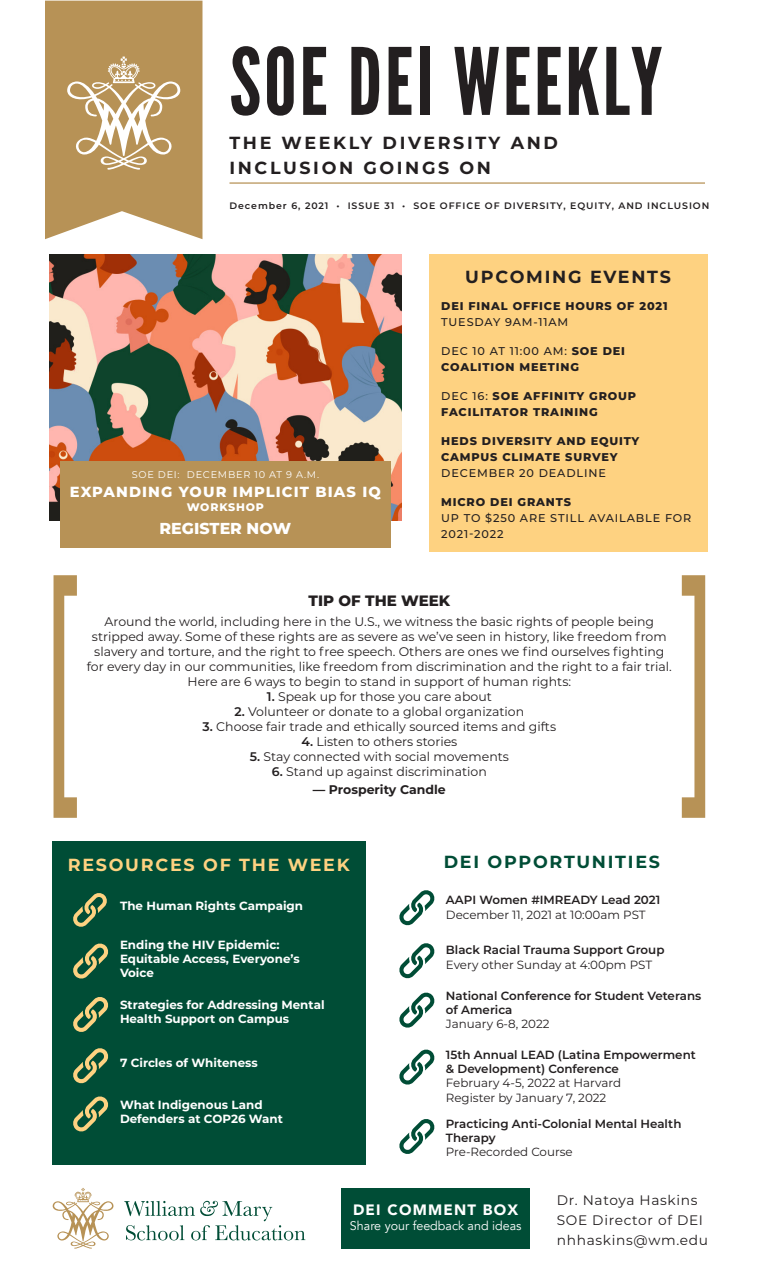
<style>
.page{position:relative;width:765px;height:1263px;background:#fff}
.page>*{position:absolute;margin:0;border:0;box-sizing:border-box;transform-origin:0 0}
.t1{font:92.5px "League Gothic";letter-spacing:.03em;color:#231f20}
.t2{font:700 17.5px/25px "Montserrat";letter-spacing:.15em;color:#231f20}
.t3{font:700 17.5px "Montserrat";letter-spacing:.1em;color:#fed281}
.t4{font:700 17.5px "Montserrat";letter-spacing:.1em;color:#004d36}
.t5{font:700 17.5px "Montserrat";letter-spacing:.1em;color:#231f20}
.t6{font:800 15.88px "Montserrat";color:#fff}
.t7{font:900 15px "Avenir";letter-spacing:.08em;color:#fff}
.t8{font:800 15px "Montserrat";color:#231f20}
.t9{font:800 14.62px "Montserrat";letter-spacing:.075em;color:#fff}
.t10{font:13.75px "Montserrat";letter-spacing:.05em;color:#231f20}
.t11{font:12.5px/15px "Montserrat";color:#231f20;text-align:center}
.t12{font:12.5px "Avenir";color:#fff}
.t13{font:700 12.5px "Montserrat";color:#231f20}
.t14{font:600 11.88px/14.2px "Montserrat";color:#231f20}
.t15{font:700 11.88px/14.2px "Montserrat";color:#fff}
.t16{font:11.88px/14.2px "Montserrat";color:#231f20}
.t17{font:800 11.25px/16.2px "Montserrat";letter-spacing:.075em;color:#231f20}
.t18{font:500 11.25px/16.2px "Montserrat";letter-spacing:.075em;color:#231f20}
.t19{font:800 11px "Montserrat";letter-spacing:.075em;color:#fff}
.t20{font:9.75px "Montserrat";letter-spacing:.075em;color:#fff}
.t21{font:600 9.38px "Montserrat";letter-spacing:.1em;color:#231f20}
.s1{font-weight:500}
.s2{font-weight:800}
.s3{font-weight:600}
.s4{font-weight:400}
</style>
<div class="page">
<svg style="left:45px;top:1px;width:157px;height:238px;background:#c0a16d"></svg>
<hr style="left:230px;top:182px;width:475px;height:2px;background:#b79256">
<svg style="left:54px;top:575px;width:23px;height:243px"></svg>
<svg style="left:682px;top:575px;width:23px;height:243px"></svg>
<svg style="left:53px;top:1188px;width:60px;height:60px"></svg>
<svg style="left:124px;top:1200px;width:181px;height:40px"></svg>
<div style="left:341px;top:1187px;width:189px;height:61px;background:#004d36"></div>
<svg style="left:399px;top:890px;width:36px;height:36px"></svg>
<svg style="left:399px;top:943px;width:36px;height:36px"></svg>
<svg style="left:399px;top:992px;width:36px;height:36px"></svg>
<svg style="left:399px;top:1049px;width:36px;height:36px"></svg>
<svg style="left:399px;top:1119px;width:36px;height:35px"></svg>
<div style="left:52px;top:841px;width:314px;height:323px;background:#004d36"></div>
<svg style="left:73px;top:893px;width:34px;height:34px"></svg>
<svg style="left:73px;top:943px;width:36px;height:36px"></svg>
<svg style="left:73px;top:997px;width:36px;height:35px"></svg>
<svg style="left:73px;top:1048px;width:36px;height:36px"></svg>
<svg style="left:73px;top:1096px;width:36px;height:36px"></svg>
<div style="left:429px;top:254px;width:279px;height:297px;background:#fed281"></div>
<img style="left:49px;top:254px;width:353px;height:266px">
<div style="left:60px;top:461px;width:331px;height:87px;background:#b79256"></div>
<p class="t1" style="left:230px;top:27px;width:434px">SOE DEI WEEKLY</p>
<p class="t2" style="left:230px;top:129px;width:330px">THE WEEKLY DIVERSITY AND<br>INCLUSION GOINGS ON</p>
<p class="t21" style="left:230px;top:199px;width:481px">December 6, 2021 • ISSUE 31 • SOE OFFICE OF DIVERSITY, EQUITY, AND INCLUSION</p>
<p class="t20" style="left:132px;top:468px;width:189px">SOE DEI: DECEMBER 10 AT 9 A.M.</p>
<p class="t9" style="left:70px;top:481px;width:312px">EXPANDING YOUR IMPLICIT BIAS IQ</p>
<p class="t19" style="left:187px;top:499px;width:79px">WORKSHOP</p>
<p class="t6" style="left:160px;top:517px;width:133px">REGISTER NOW</p>
<p class="t5" style="left:465px;top:264px;width:207px">UPCOMING EVENTS</p>
<p class="t17" style="left:441px;top:297px;width:228px">DEI FINAL OFFICE HOURS OF 2021<br><span class="s1">TUESDAY 9AM-11AM</span></p>
<p class="t17" style="left:441px;top:342px;width:185px"><span class="s1">DEC 10 AT 11:00 AM:</span> SOE DEI<br>COALITION MEETING</p>
<p class="t17" style="left:441px;top:387px;width:197px"><span class="s1">DEC 16:</span> SOE AFFINITY GROUP<br>FACILITATOR TRAINING</p>
<p class="t17" style="left:441px;top:432px;width:200px">HEDS DIVERSITY AND EQUITY<br>CAMPUS CLIMATE SURVEY<br><span class="s1">DECEMBER 20 DEADLINE</span></p>
<p class="t18" style="left:441px;top:493px;width:252px"><span class="s2">MICRO DEI GRANTS<br></span>UP TO $250 ARE STILL AVAILABLE FOR<br>2021-2022</p>
<p class="t8" style="left:309px;top:589px;width:143px">TIP OF THE WEEK</p>
<p class="t11" style="left:87px;top:613px;width:587px">Around the world, including here in the U.S., we witness the basic rights of people being stripped away. Some of these rights are as severe as we’ve seen in history, like freedom from slavery and torture, and the right to free speech. Others are ones we find ourselves fighting for every day in our communities, like freedom from discrimination and the right to a fair trial.<br>Here are 6 ways to begin to stand in support of human rights:</p>
<p class="t11" style="left:267px;top:688px;width:226px"><span class="s3">1.</span> Speak up for those you care about</p>
<p class="t11" style="left:234px;top:703px;width:291px"><span class="s3">2.</span> Volunteer or donate to a global organization</p>
<p class="t11" style="left:203px;top:718px;width:355px"><span class="s3">3.</span> Choose fair trade and ethically sourced items and gifts</p>
<p class="t11" style="left:301px;top:733px;width:157px"><span class="s3">4.</span> Listen to others stories</p>
<p class="t11" style="left:250px;top:748px;width:261px"><span class="s3">5.</span> Stay connected with social movements</p>
<p class="t11" style="left:272px;top:763px;width:216px"><span class="s3">6.</span> Stand up against discrimination</p>
<p class="t13" style="left:313px;top:780px;width:134px">— Prosperity Candle</p>
<p class="t3" style="left:68px;top:851px;width:283px">RESOURCES OF THE WEEK</p>
<p class="t15" style="left:120px;top:898px;width:185px">The Human Rights Campaign</p>
<p class="t15" style="left:120px;top:936px;width:181px">Ending the HIV Epidemic:<br>Equitable Access, Everyone’s<br>Voice</p>
<p class="t15" style="left:120px;top:996px;width:206px">Strategies for Addressing Mental<br>Health Support on Campus</p>
<p class="t15" style="left:120px;top:1055px;width:139px">7 Circles of Whiteness</p>
<p class="t15" style="left:120px;top:1096px;width:164px">What Indigenous Land<br>Defenders at COP26 Want</p>
<p class="t4" style="left:444px;top:849px;width:218px">DEI OPPORTUNITIES</p>
<p class="t16" style="left:446px;top:892px;width:216px"><span class="s3">AAPI Women #IMREADY Lead 2021<br></span>December 11, 2021 at 10:00am PST</p>
<p class="t14" style="left:446px;top:942px;width:220px">Black Racial Trauma Support Group<br><span class="s4">Every other Sunday at 4:00pm PST</span></p>
<p class="t14" style="left:446px;top:987px;width:257px">National Conference for Student Veterans of America<br><span class="s4">January 6-8, 2022</span></p>
<p class="t14" style="left:446px;top:1047px;width:251px">15th Annual LEAD (Latina Empowerment &amp; Development) Conference<br><span class="s4">February 4-5, 2022 at Harvard<br>Register by January 7, 2022</span></p>
<p class="t14" style="left:446px;top:1116px;width:237px">Practicing Anti-Colonial Mental Health<br>Therapy<br><span class="s4">Pre-Recorded Course</span></p>
<p class="t7" style="left:353px;top:1197px;width:167px">DEI COMMENT BOX</p>
<p class="t12" style="left:350px;top:1218px;width:173px">Share your feedback and ideas</p>
<p class="t10" style="left:557px;top:1190px;width:142px">Dr. Natoya Haskins</p>
<p class="t10" style="left:557px;top:1210px;width:148px">SOE Director of DEI</p>
<p class="t10" style="left:557px;top:1230px;width:153px">nhhaskins@wm.edu</p>
</div>
